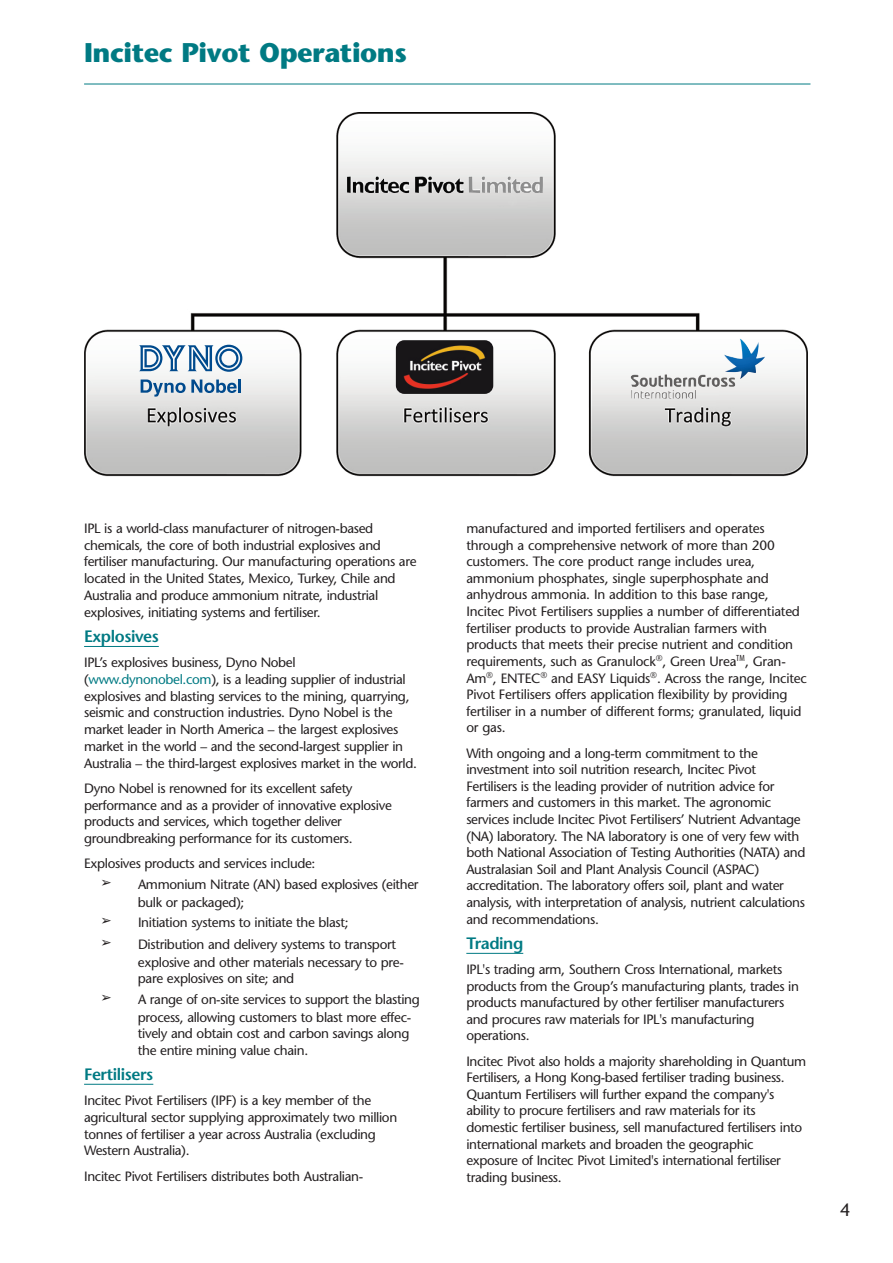
<style>
.page{position:relative;width:893px;height:1263px;background:#fff}
.page>*{position:absolute;margin:0;border:0;box-sizing:border-box;transform-origin:0 0}
.t1{font:700 27px "Stone Sans";letter-spacing:-.015em;color:#007a83}
.t2{font:18px "Stone Sans";color:#231f20}
.t3{font:600 16.5px "Stone Sans";letter-spacing:-.025em;color:#007a83}
.t4{font:13.5px/16.6px "Stone Sans";letter-spacing:-.025em;color:#231f20}
.s1{color:#007a83}
.s2{font-family:"Menlo";font-weight:700;font-size:18px}
</style>
<div class="page">
<img style="left:84px;top:112px;width:724px;height:383px;border-radius:9px">
<hr style="left:84px;top:646px;width:75px;height:1px;background:#007a83">
<hr style="left:84px;top:1084px;width:69px;height:1px;background:#007a83">
<hr style="left:84px;top:84px;width:726px;height:1px;background:#007a83">
<hr style="left:466px;top:953px;width:57px;height:1px;background:#007a83">
<svg style="left:139px;top:345px;width:103px;height:27px"></svg>
<svg style="left:141px;top:379px;width:96px;height:18px"></svg>
<hr style="left:238px;top:379px;width:3px;height:14px;background:#004a8d">
<img style="left:396px;top:340px;width:97px;height:54px;border-radius:9px">
<img style="left:630px;top:338px;width:135px;height:61px">
<img style="left:347px;top:176px;width:196px;height:18px">
<h1 class="t1" style="left:84px;top:43px;width:324px">Incitec Pivot Operations</h1>
<p class="t4" style="left:84px;top:521px;width:334px">IPL is a world-class manufacturer of nitrogen-based chemicals, the core of both industrial explosives and fertiliser manufacturing. Our manufacturing operations are located in the United States, Mexico, Turkey, Chile and Australia and produce ammonium nitrate, industrial explosives, initiating systems and fertiliser.</p>
<p class="t3" style="left:84px;top:630px;width:76px">Explosives</p>
<p class="t4" style="left:84px;top:655px;width:334px">IPL’s explosives business, Dyno Nobel (<span class="s1">www.dynonobel.com</span>), is a leading supplier of industrial explosives and blasting services to the mining, quarrying, seismic and construction industries. Dyno Nobel is the market leader in North America – the largest explosives market in the world – and the second-largest supplier in Australia – the third-largest explosives market in the world.</p>
<p class="t4" style="left:84px;top:781px;width:309px">Dyno Nobel is renowned for its excellent safety performance and as a provider of innovative explosive products and services, which together deliver groundbreaking performance for its customers.</p>
<p class="t4" style="left:84px;top:857px;width:233px">Explosives products and services include:</p>
<p class="t4" style="left:138px;top:876px;width:282px;line-height:18.1px;text-indent:-37px"><span class="s2">➢</span> Ammonium Nitrate (AN) based explosives (either bulk or packaged);</p>
<p class="t4" style="left:101px;top:915px;width:249px"><span class="s2">➢</span> Initiation systems to initiate the blast;</p>
<p class="t4" style="left:138px;top:936px;width:268px;line-height:18.1px;text-indent:-37px"><span class="s2">➢</span> Distribution and delivery systems to transport explosive and other materials necessary to pre-</p>
<p class="t4" style="left:138px;top:972px;width:158px">pare explosives on site; and</p>
<p class="t4" style="left:138px;top:991px;width:283px;line-height:18.1px;text-indent:-37px"><span class="s2">➢</span> A range of on-site services to support the blasting process, allowing customers to blast more effec-</p>
<p class="t4" style="left:138px;top:1026px;width:273px">tively and obtain cost and carbon savings along the entire mining value chain.</p>
<p class="t3" style="left:84px;top:1068px;width:71px">Fertilisers</p>
<p class="t4" style="left:84px;top:1093px;width:315px">Incitec Pivot Fertilisers (IPF) is a key member of the agricultural sector supplying approximately two million tonnes of fertiliser a year across Australia (excluding Western Australia).</p>
<p class="t4" style="left:84px;top:1169px;width:281px">Incitec Pivot Fertilisers distributes both Australian-</p>
<p class="t4" style="left:466px;top:521px;width:342px">manufactured and imported fertilisers and operates through a comprehensive network of more than 200 customers. The core product range includes urea, ammonium phosphates, single superphosphate and anhydrous ammonia. In addition to this base range, Incitec Pivot Fertilisers supplies a number of differentiated fertiliser products to provide Australian farmers with products that meets their precise nutrient and condition requirements, such as Granulock<sup>®</sup>, Green Urea<sup>TM</sup>, Gran-Am<sup>®</sup>, ENTEC<sup>®</sup> and EASY Liquids<sup>®</sup>. Across the range, Incitec Pivot Fertilisers offers application flexibility by providing fertiliser in a number of different forms; granulated, liquid or gas.</p>
<p class="t4" style="left:466px;top:746px;width:341px">With ongoing and a long-term commitment to the investment into soil nutrition research, Incitec Pivot Fertilisers is the leading provider of nutrition advice for farmers and customers in this market. The agronomic services include Incitec Pivot Fertilisers’ Nutrient Advantage (NA) laboratory. The NA laboratory is one of very few with both National Association of Testing Authorities (NATA) and Australasian Soil and Plant Analysis Council (ASPAC) accreditation. The laboratory offers soil, plant and water analysis, with interpretation of analysis, nutrient calculations and recommendations.</p>
<p class="t3" style="left:466px;top:937px;width:58px">Trading</p>
<p class="t4" style="left:466px;top:962px;width:334px">IPL's trading arm, Southern Cross International, markets products from the Group’s manufacturing plants, trades in products manufactured by other fertiliser manufacturers and procures raw materials for IPL's manufacturing operations.</p>
<p class="t4" style="left:466px;top:1054px;width:341px">Incitec Pivot also holds a majority shareholding in Quantum Fertilisers, a Hong Kong-based fertiliser trading business.<br>Quantum Fertilisers will further expand the company's ability to procure fertilisers and raw materials for its domestic fertiliser business, sell manufactured fertilisers into international markets and broaden the geographic exposure of Incitec Pivot Limited's international fertiliser trading business.</p>
<h2 class="t2" style="left:840px;top:1203px;width:12px">4</h2>
</div>
